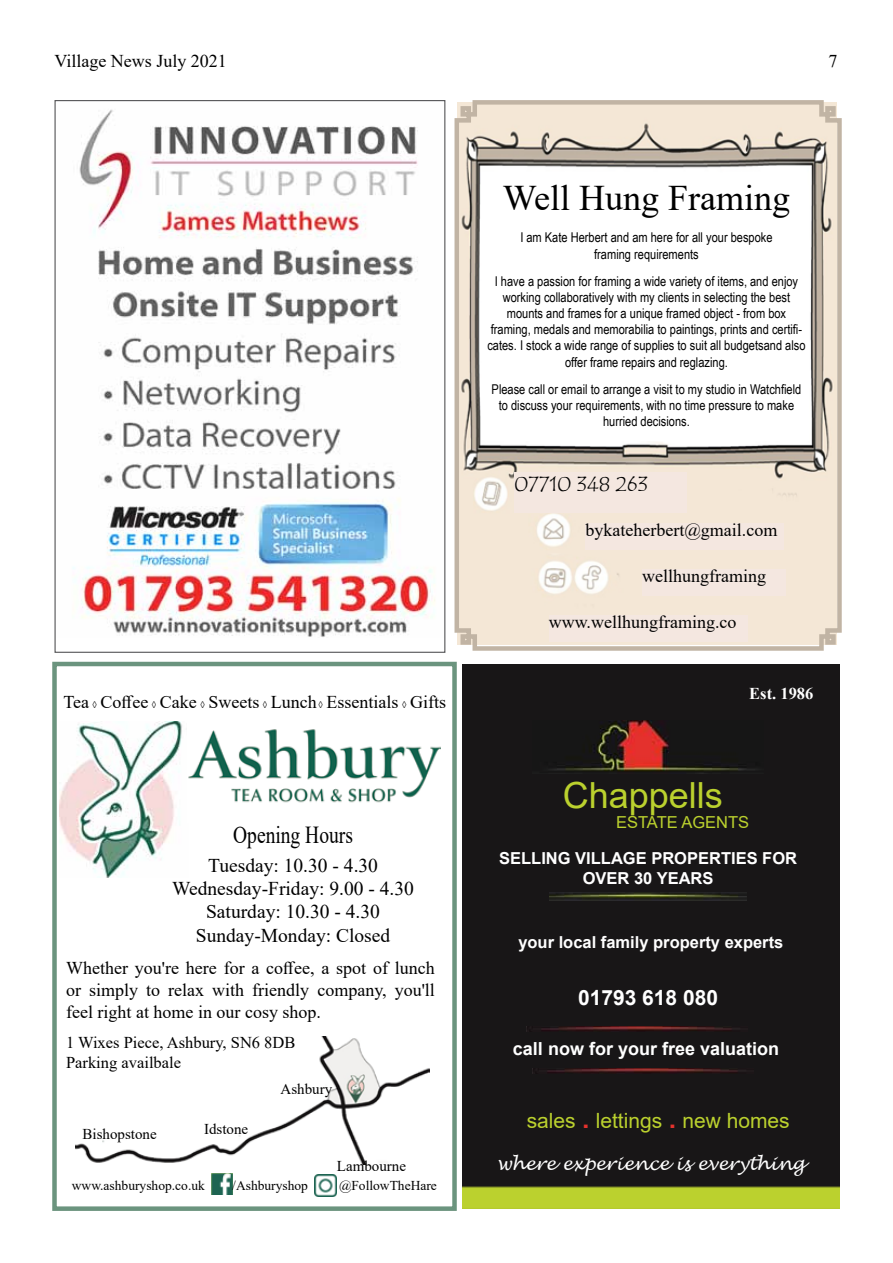
<style>
.page{position:relative;width:893px;height:1263px;background:#fff}
.page>*{position:absolute;margin:0;border:0;box-sizing:border-box;transform-origin:0 0}
.t1{font:36px "Times New Roman";color:#000}
.t2{font:36px "Arial";color:#bbd12e}
.t3{font:24.3px "Times New Roman";color:#000;scale:.8 1}
.t4{font:21px "Arial";color:#bbd12e}
.t5{font:700 21px "Arial";color:#fff}
.t6{font:21px "Tempus Sans ITC";color:#000}
.t7{font:19.5px/23.4px "Times New Roman";color:#000;text-align:center}
.t8{font:18px/21.6px "Times New Roman";color:#000;text-align:justify}
.t9{font:700 18px "Arial";color:#fff}
.t10{font:italic 18px "Lucida Handwriting";color:#fff}
.t11{font:700 16.5px/19.8px "Arial";color:#fff;text-align:center}
.t12{font:16.5px/19.8px "Times New Roman";color:#000}
.t13{font:16.5px "Arial";color:#bbd12e}
.t14{font:700 16.5px "Times New Roman";color:#fff}
.t15{font:15px "Times New Roman";color:#000}
.t16{font:13.5px/16.2px "Arial Narrow";color:#000;text-align:center}
.t17{font:13.5px "Times New Roman";color:#000}
.s1{font-family:"Tempus Sans ITC";font-size:9px}
.s2{font-size:36px;color:#e5322d}
</style>
<div class="page">
<svg style="left:454px;top:100px;width:388px;height:551px;background:#d9cfc2"></svg>
<div style="left:52px;top:662px;width:405px;height:549px;background:#fff;border:4px solid #6b947e"></div>
<img style="left:75px;top:1037px;width:354px;height:127px">
<img style="left:73px;top:109px;width:362px;height:528px">
<div style="left:462px;top:664px;width:377px;height:519px;background:#181617"></div>
<img style="left:462px;top:1183px;width:377px;height:26px">
<div style="left:533px;top:720px;width:230px;height:54px;background:#fff;opacity:.04"></div>
<img style="left:549px;top:892px;width:198px;height:8px">
<img style="left:541px;top:1026px;width:199px;height:5px">
<img style="left:547px;top:1068px;width:199px;height:5px">
<img style="left:212px;top:1173px;width:20px;height:22px">
<img style="left:314px;top:1174px;width:23px;height:22px">
<img style="left:60px;top:722px;width:122px;height:155px">
<img style="left:188px;top:729px;width:252px;height:74px">
<div style="left:484px;top:185px;width:325px;height:255px;background:#fff"></div>
<div style="left:514px;top:472px;width:173px;height:40px;background:#f4e7e0"></div>
<div style="left:585px;top:523px;width:199px;height:27px;background:#f4e7e0"></div>
<div style="left:642px;top:569px;width:143px;height:27px;background:#f4e7e0"></div>
<div style="left:549px;top:615px;width:198px;height:27px;background:#f4e7e0"></div>
<h3 class="t8" style="left:55px;top:50px;width:174px">Village News July 2021</h3>
<h3 class="t8" style="left:829px;top:50px;width:10px">7</h3>
<h1 class="t1" style="left:503px;top:172px;width:289px">Well Hung Framing</h1>
<p class="t16" style="left:520px;top:229px;width:254px">I am Kate Herbert and am here for all your bespoke framing requirements</p>
<p class="t16" style="left:487px;top:272px;width:320px">I have a passion for framing a wide variety of items, and enjoy working collaboratively with my clients in selecting the best mounts and frames for a unique framed object - from box framing, medals and memorabilia to paintings, prints and certifi&shy;cates. I stock a wide range of supplies to suit all budgetsand also offer frame repairs and reglazing.</p>
<p class="t16" style="left:492px;top:380px;width:311px">Please call or email to arrange a visit to my studio in Watchfield to discuss your requirements, with no time pressure to make hurried decisions.</p>
<h3 class="t8" style="left:63px;top:690px;width:384px">Tea <span class="s1">◊</span> Coffee <span class="s1">◊</span> Cake <span class="s1">◊</span> Sweets <span class="s1">◊</span> Lunch <span class="s1">◊</span> Essentials <span class="s1">◊</span> Gifts</h3>
<h2 class="t3" style="left:233px;top:817px;width:151px">Opening Hours</h2>
<h3 class="t7" style="left:172px;top:853px;width:243px">Tuesday: 10.30 - 4.30<br>Wednesday-Friday: 9.00 - 4.30<br>Saturday: 10.30 - 4.30<br>Sunday-Monday: Closed</h3>
<h3 class="t8" style="left:66px;top:957px;width:370px">Whether you're here for a coffee, a spot of lunch or simply to relax with friendly company, you'll feel right at home in our cosy shop.</h3>
<p class="t12" style="left:66px;top:1032px;width:231px">1 Wixes Piece, Ashbury, SN6 8DB<br>Parking availbale</p>
<p class="t15" style="left:82px;top:1123px;width:76px">Bishopstone</p>
<p class="t15" style="left:204px;top:1118px;width:46px">Idstone</p>
<p class="t15" style="left:281px;top:1079px;width:53px">Ashbury</p>
<p class="t15" style="left:337px;top:1155px;width:71px">Lambourne</p>
<p class="t17" style="left:72px;top:1176px;width:134px">www.ashburyshop.co.uk</p>
<p class="t17" style="left:232px;top:1175px;width:77px">/Ashburyshop</p>
<p class="t17" style="left:339px;top:1176px;width:99px">@FollowTheHare</p>
<h3 class="t6" style="left:514px;top:470px;width:135px">07710 348 263</h3>
<h3 class="t8" style="left:585px;top:518px;width:194px">bykateherbert@gmail.com</h3>
<h3 class="t8" style="left:642px;top:564px;width:125px">wellhungframing</h3>
<h3 class="t8" style="left:549px;top:610px;width:189px">www.wellhungframing.co</h3>
<p class="t14" style="left:749px;top:681px;width:66px">Est. 1986</p>
<h1 class="t2" style="left:563px;top:770px;width:162px">Chappells</h1>
<p class="t13" style="left:616px;top:810px;width:135px">ESTATE AGENTS</p>
<p class="t11" style="left:499px;top:849px;width:299px">SELLING VILLAGE PROPERTIES FOR<br>OVER 30 YEARS</p>
<p class="t11" style="left:518px;top:933px;width:267px">your local family property experts</p>
<h3 class="t5" style="left:578px;top:982px;width:142px">01793 618 080</h3>
<h3 class="t9" style="left:513px;top:1036px;width:268px">call now for your free valuation</h3>
<h3 class="t4" style="left:527px;top:1106px;width:264px">sales <span class="s2">.</span> lettings <span class="s2">.</span> new homes</h3>
<h3 class="t10" style="left:497px;top:1153px;width:310px">where experience is everything</h3>
</div>
